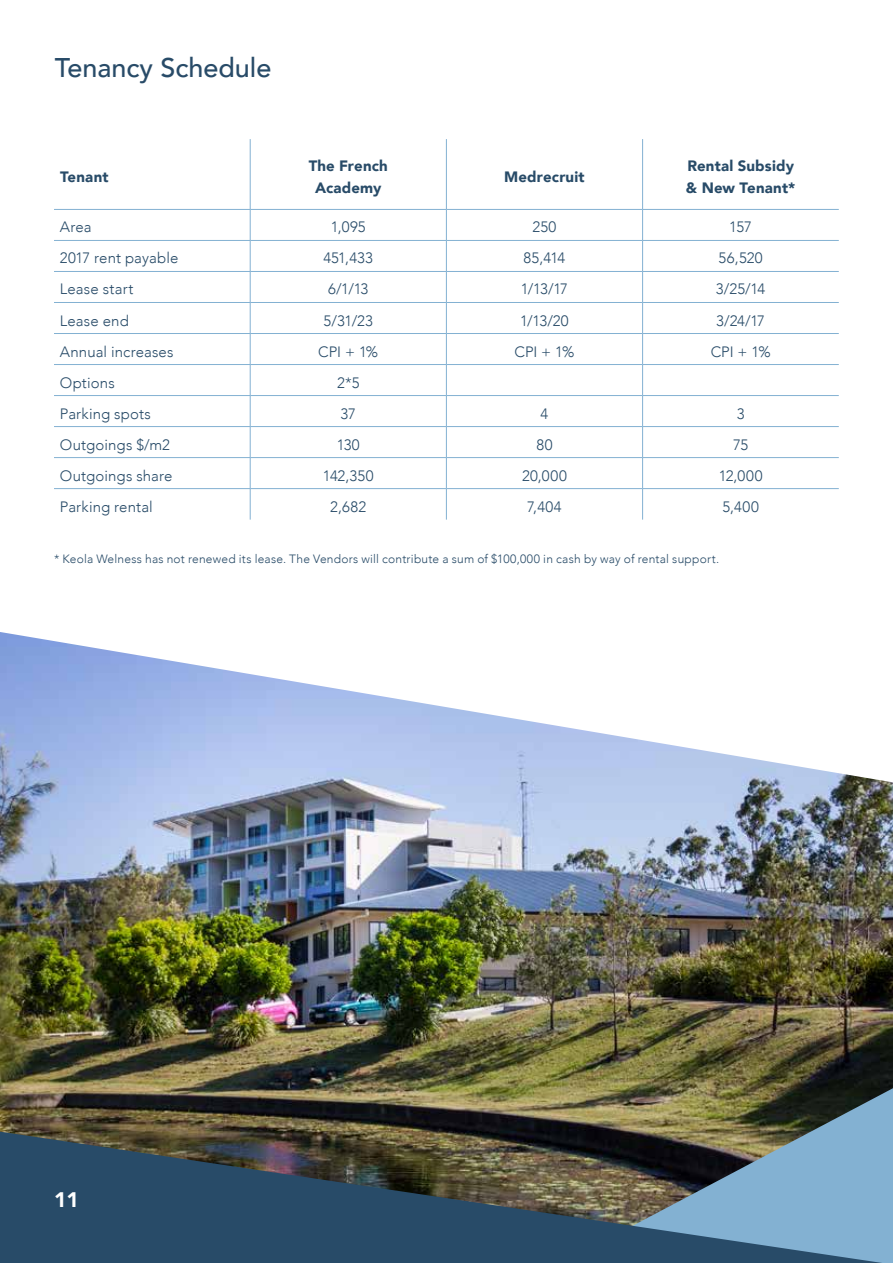
<style>
.page{position:relative;width:893px;height:1263px;background:#fff}
.page>*{position:absolute;margin:0;border:0;box-sizing:border-box;transform-origin:0 0}
.t1{font:500 27px "Avenir";color:#284b68}
.t2{font:900 21px "Avenir";color:#fff}
.t3{font:300 15px "Avenir";letter-spacing:.005em;color:#284b68}
.t4{font:900 15px/22.5px "Avenir";letter-spacing:.01em;color:#284b68;text-align:center}
.t5{font:300 12px "Avenir";letter-spacing:.02em;color:#284b68}
</style>
<div class="page">
<img style="left:0;top:632px;width:893px;height:500px">
<img style="left:562px;top:1088px;width:331px;height:175px">
<svg style="left:0;top:1132px;width:882px;height:131px;background:#435a69"></svg>
<hr style="left:250px;top:139px;width:1px;height:70px;background:#83b1d2">
<hr style="left:446px;top:139px;width:1px;height:70px;background:#83b1d2">
<hr style="left:642px;top:139px;width:1px;height:70px;background:#83b1d2">
<hr style="left:54px;top:209px;width:196px;height:1px;background:#83b1d2">
<hr style="left:250px;top:209px;width:196px;height:1px;background:#83b1d2">
<hr style="left:250px;top:210px;width:1px;height:30px;background:#83b1d2">
<hr style="left:446px;top:209px;width:197px;height:1px;background:#83b1d2">
<hr style="left:446px;top:210px;width:1px;height:30px;background:#83b1d2">
<hr style="left:643px;top:209px;width:196px;height:1px;background:#83b1d2">
<hr style="left:642px;top:210px;width:1px;height:30px;background:#83b1d2">
<hr style="left:54px;top:240px;width:196px;height:1px;background:#83b1d2">
<hr style="left:250px;top:240px;width:196px;height:1px;background:#83b1d2">
<hr style="left:250px;top:241px;width:1px;height:30px;background:#83b1d2">
<hr style="left:446px;top:240px;width:197px;height:1px;background:#83b1d2">
<hr style="left:446px;top:241px;width:1px;height:30px;background:#83b1d2">
<hr style="left:643px;top:240px;width:196px;height:1px;background:#83b1d2">
<hr style="left:642px;top:241px;width:1px;height:30px;background:#83b1d2">
<hr style="left:54px;top:271px;width:196px;height:1px;background:#83b1d2">
<hr style="left:250px;top:271px;width:196px;height:1px;background:#83b1d2">
<hr style="left:250px;top:272px;width:1px;height:30px;background:#83b1d2">
<hr style="left:446px;top:271px;width:197px;height:1px;background:#83b1d2">
<hr style="left:446px;top:272px;width:1px;height:30px;background:#83b1d2">
<hr style="left:643px;top:271px;width:196px;height:1px;background:#83b1d2">
<hr style="left:642px;top:272px;width:1px;height:30px;background:#83b1d2">
<hr style="left:250px;top:303px;width:1px;height:30px;background:#83b1d2">
<hr style="left:446px;top:303px;width:1px;height:30px;background:#83b1d2">
<hr style="left:642px;top:303px;width:1px;height:30px;background:#83b1d2">
<hr style="left:250px;top:334px;width:1px;height:30px;background:#83b1d2">
<hr style="left:446px;top:334px;width:1px;height:30px;background:#83b1d2">
<hr style="left:642px;top:334px;width:1px;height:30px;background:#83b1d2">
<hr style="left:250px;top:365px;width:1px;height:30px;background:#83b1d2">
<hr style="left:446px;top:365px;width:1px;height:30px;background:#83b1d2">
<hr style="left:642px;top:365px;width:1px;height:30px;background:#83b1d2">
<hr style="left:250px;top:396px;width:1px;height:30px;background:#83b1d2">
<hr style="left:446px;top:396px;width:1px;height:30px;background:#83b1d2">
<hr style="left:642px;top:396px;width:1px;height:30px;background:#83b1d2">
<hr style="left:250px;top:427px;width:1px;height:30px;background:#83b1d2">
<hr style="left:446px;top:427px;width:1px;height:30px;background:#83b1d2">
<hr style="left:642px;top:427px;width:1px;height:30px;background:#83b1d2">
<hr style="left:250px;top:458px;width:1px;height:30px;background:#83b1d2">
<hr style="left:446px;top:458px;width:1px;height:30px;background:#83b1d2">
<hr style="left:642px;top:458px;width:1px;height:30px;background:#83b1d2">
<hr style="left:250px;top:489px;width:1px;height:31px;background:#83b1d2">
<hr style="left:446px;top:489px;width:1px;height:31px;background:#83b1d2">
<hr style="left:642px;top:489px;width:1px;height:31px;background:#83b1d2">
<hr style="left:54px;top:302px;width:196px;height:1px;background:#83b1d2">
<hr style="left:250px;top:302px;width:196px;height:1px;background:#83b1d2">
<hr style="left:446px;top:302px;width:197px;height:1px;background:#83b1d2">
<hr style="left:643px;top:302px;width:196px;height:1px;background:#83b1d2">
<hr style="left:54px;top:333px;width:196px;height:1px;background:#83b1d2">
<hr style="left:250px;top:333px;width:196px;height:1px;background:#83b1d2">
<hr style="left:446px;top:333px;width:197px;height:1px;background:#83b1d2">
<hr style="left:643px;top:333px;width:196px;height:1px;background:#83b1d2">
<hr style="left:54px;top:364px;width:196px;height:1px;background:#83b1d2">
<hr style="left:250px;top:364px;width:196px;height:1px;background:#83b1d2">
<hr style="left:446px;top:364px;width:197px;height:1px;background:#83b1d2">
<hr style="left:643px;top:364px;width:196px;height:1px;background:#83b1d2">
<hr style="left:54px;top:395px;width:196px;height:1px;background:#83b1d2">
<hr style="left:250px;top:395px;width:196px;height:1px;background:#83b1d2">
<hr style="left:446px;top:395px;width:197px;height:1px;background:#83b1d2">
<hr style="left:643px;top:395px;width:196px;height:1px;background:#83b1d2">
<hr style="left:54px;top:426px;width:196px;height:1px;background:#83b1d2">
<hr style="left:250px;top:426px;width:196px;height:1px;background:#83b1d2">
<hr style="left:446px;top:426px;width:197px;height:1px;background:#83b1d2">
<hr style="left:643px;top:426px;width:196px;height:1px;background:#83b1d2">
<hr style="left:54px;top:457px;width:196px;height:1px;background:#83b1d2">
<hr style="left:250px;top:457px;width:196px;height:1px;background:#83b1d2">
<hr style="left:446px;top:457px;width:197px;height:1px;background:#83b1d2">
<hr style="left:643px;top:457px;width:196px;height:1px;background:#83b1d2">
<hr style="left:54px;top:488px;width:196px;height:1px;background:#83b1d2">
<hr style="left:250px;top:488px;width:196px;height:1px;background:#83b1d2">
<hr style="left:446px;top:488px;width:197px;height:1px;background:#83b1d2">
<hr style="left:643px;top:488px;width:196px;height:1px;background:#83b1d2">
<h1 class="t1" style="left:55px;top:44px;width:218px">Tenancy Schedule</h1>
<p class="t4" style="left:60px;top:165px;width:50px">Tenant</p>
<p class="t4" style="left:309px;top:154px;width:81px">The French<br>Academy</p>
<p class="t4" style="left:504px;top:165px;width:82px">Medrecruit</p>
<p class="t4" style="left:686px;top:154px;width:111px;text-align:left">Rental Subsidy &amp; New Tenant*</p>
<p class="t3" style="left:60px;top:218px;width:33px">Area</p>
<p class="t3" style="left:331px;top:218px;width:36px">1,095</p>
<p class="t3" style="left:532px;top:218px;width:25px">250</p>
<p class="t3" style="left:729px;top:218px;width:24px">157</p>
<p class="t3" style="left:60px;top:249px;width:120px">2017 rent payable</p>
<p class="t3" style="left:323px;top:249px;width:51px">451,433</p>
<p class="t3" style="left:524px;top:249px;width:43px">85,414</p>
<p class="t3" style="left:719px;top:249px;width:46px">56,520</p>
<p class="t3" style="left:60px;top:280px;width:75px">Lease start</p>
<p class="t3" style="left:328px;top:280px;width:42px">6/1/13</p>
<p class="t3" style="left:521px;top:280px;width:49px">1/13/17</p>
<p class="t3" style="left:716px;top:280px;width:51px">3/25/14</p>
<p class="t3" style="left:60px;top:311px;width:70px">Lease end</p>
<p class="t3" style="left:324px;top:311px;width:51px">5/31/23</p>
<p class="t3" style="left:520px;top:311px;width:50px">1/13/20</p>
<p class="t3" style="left:716px;top:311px;width:50px">3/24/17</p>
<p class="t3" style="left:60px;top:342px;width:115px">Annual increases</p>
<p class="t3" style="left:318px;top:342px;width:61px">CPI + 1%</p>
<p class="t3" style="left:514px;top:342px;width:61px">CPI + 1%</p>
<p class="t3" style="left:711px;top:342px;width:61px">CPI + 1%</p>
<p class="t3" style="left:60px;top:373px;width:56px">Options</p>
<p class="t3" style="left:337px;top:373px;width:24px">2*5</p>
<p class="t3" style="left:60px;top:404px;width:93px">Parking spots</p>
<p class="t3" style="left:340px;top:404px;width:17px">37</p>
<p class="t3" style="left:541px;top:404px;width:9px">4</p>
<p class="t3" style="left:737px;top:404px;width:9px">3</p>
<p class="t3" style="left:60px;top:436px;width:112px">Outgoings $/m2</p>
<p class="t3" style="left:337px;top:436px;width:25px">130</p>
<p class="t3" style="left:536px;top:436px;width:18px">80</p>
<p class="t3" style="left:733px;top:436px;width:17px">75</p>
<p class="t3" style="left:60px;top:467px;width:114px">Outgoings share</p>
<p class="t3" style="left:323px;top:467px;width:52px">142,350</p>
<p class="t3" style="left:522px;top:467px;width:46px">20,000</p>
<p class="t3" style="left:719px;top:467px;width:45px">12,000</p>
<p class="t3" style="left:60px;top:498px;width:94px">Parking rental</p>
<p class="t3" style="left:330px;top:498px;width:37px">2,682</p>
<p class="t3" style="left:527px;top:498px;width:36px">7,404</p>
<p class="t3" style="left:722px;top:498px;width:38px">5,400</p>
<p class="t5" style="left:54px;top:552px;width:667px">* Keola Welness has not renewed its lease. The Vendors will contribute a sum of $100,000 in cash by way of rental support.</p>
<h2 class="t2" style="left:54px;top:1182px;width:26px">11</h2>
</div>
